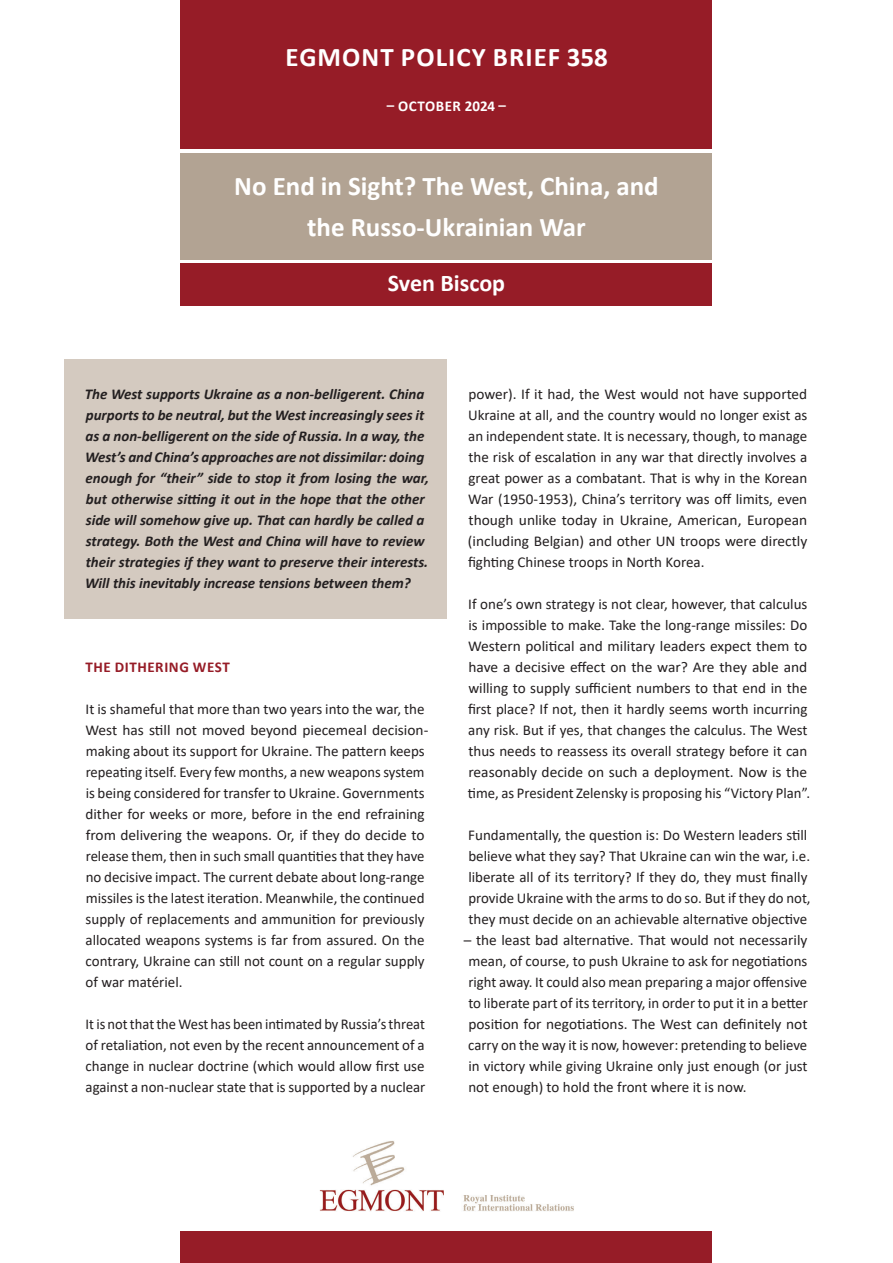
<style>
.page{position:relative;width:893px;height:1263px;background:#fff}
.page>*{position:absolute;margin:0;border:0;box-sizing:border-box;transform-origin:0 0}
.t1{font:700 27px "Calibri";color:#fff}
.t2{font:700 27px "Calibri";letter-spacing:.04em;color:#fff}
.t3{font:700 24px "Calibri";color:#fff}
.BODY{font:15px/21px "Calibri";color:#231f20}
.INTRO{font:italic 700 15px/21px "Calibri";color:#231f20}
.t4{font:700 15px "Calibri";letter-spacing:.04em;color:#961c27}
.t5{font:700 15px "Calibri";letter-spacing:.04em;color:#fff}
</style>
<div class="page">
<div style="left:181px;top:130px;width:531px;height:155px;background:linear-gradient(to right,#fff,#fff)"></div>
<div style="left:64px;top:360px;width:382px;height:259px;background:#d4cac0"></div>
<div style="left:181px;top:0;width:531px;height:149px;background:#961c27"></div>
<div style="left:181px;top:153px;width:531px;height:106px;background:#b2a393"></div>
<div style="left:181px;top:264px;width:531px;height:42px;background:#961c27"></div>
<div style="left:181px;top:1231px;width:531px;height:32px;background:#961c27"></div>
<img style="left:319px;top:1141px;width:255px;height:70px">
<p class="t2" style="left:286px;top:38px;width:324px">EGMONT POLICY BRIEF 358</p>
<p class="t5" style="left:387px;top:95px;width:121px">– OCTOBER 2024 –</p>
<h1 class="t1" style="left:234px;top:167px;width:426px">No End in Sight? The West, China, and</h1>
<h1 class="t1" style="left:307px;top:208px;width:280px">the Russo-Ukrainian War</h1>
<p class="t3" style="left:388px;top:266px;width:119px">Sven Biscop</p>
<p class="INTRO" style="left:85px;top:383px;width:346px">The West supports Ukraine as a non-belligerent. China purports to be neutral, but the West increasingly sees it as a non-belligerent on the side of Russia. In a way, the West’s and China’s approaches are not dissimilar: doing enough for “their” side to stop it from losing the war, but otherwise sitting it out in the hope that the other side will somehow give up. That can hardly be called a strategy. Both the West and China will have to review their strategies if they want to preserve their interests.<br>Will this inevitably increase tensions between them?</p>
<h3 class="t4" style="left:85px;top:656px;width:146px">THE DITHERING WEST</h3>
<p class="BODY" style="left:85px;top:698px;width:345px">It is shameful that more than two years into the war, the West has still not moved beyond piecemeal decision&shy;making about its support for Ukraine. The pattern keeps repeating itself. Every few months, a new weapons system is being considered for transfer to Ukraine. Governments dither for weeks or more, before in the end refraining from delivering the weapons. Or, if they do decide to release them, then in such small quantities that they have no decisive impact. The current debate about long-range missiles is the latest iteration. Meanwhile, the continued supply of replacements and ammunition for previously allocated weapons systems is far from assured. On the contrary, Ukraine can still not count on a regular supply of war matériel.</p>
<p class="BODY" style="left:86px;top:1013px;width:341px;text-align:justify">It is not that the West has been intimated by Russia’s threat of retaliation, not even by the recent announcement of a change in nuclear doctrine (which would allow first use against a non-nuclear state that is supported by a nuclear</p>
<p class="BODY" style="left:468px;top:383px;width:341px;text-align:justify">power). If it had, the West would not have supported Ukraine at all, and the country would no longer exist as an independent state. It is necessary, though, to manage the risk of escalation in any war that directly involves a great power as a combatant. That is why in the Korean War (1950-1953), China’s territory was off limits, even though unlike today in Ukraine, American, European (including Belgian) and other UN troops were directly fighting Chinese troops in North Korea.</p>
<p class="BODY" style="left:468px;top:593px;width:344px">If one’s own strategy is not clear, however, that calculus is impossible to make. Take the long-range missiles: Do Western political and military leaders expect them to have a decisive effect on the war? Are they able and willing to supply sufficient numbers to that end in the first place? If not, then it hardly seems worth incurring any risk. But if yes, that changes the calculus. The West thus needs to reassess its overall strategy before it can reasonably decide on such a deployment. Now is the time, as President Zelensky is proposing his “Victory Plan”.</p>
<p class="BODY" style="left:468px;top:824px;width:344px">Fundamentally, the question is: Do Western leaders still believe what they say? That Ukraine can win the war, i.e. liberate all of its territory? If they do, they must finally provide Ukraine with the arms to do so. But if they do not, they must decide on an achievable alternative objective</p>
<p class="BODY" style="left:464px;top:929px;width:346px;text-align:justify">– the least bad alternative. That would not necessarily mean, of course, to push Ukraine to ask for negotiations right away. It could also mean preparing a major offensive to liberate part of its territory, in order to put it in a better position for negotiations. The West can definitely not carry on the way it is now, however: pretending to believe in victory while giving Ukraine only just enough (or just not enough) to hold the front where it is now.</p>
</div>
